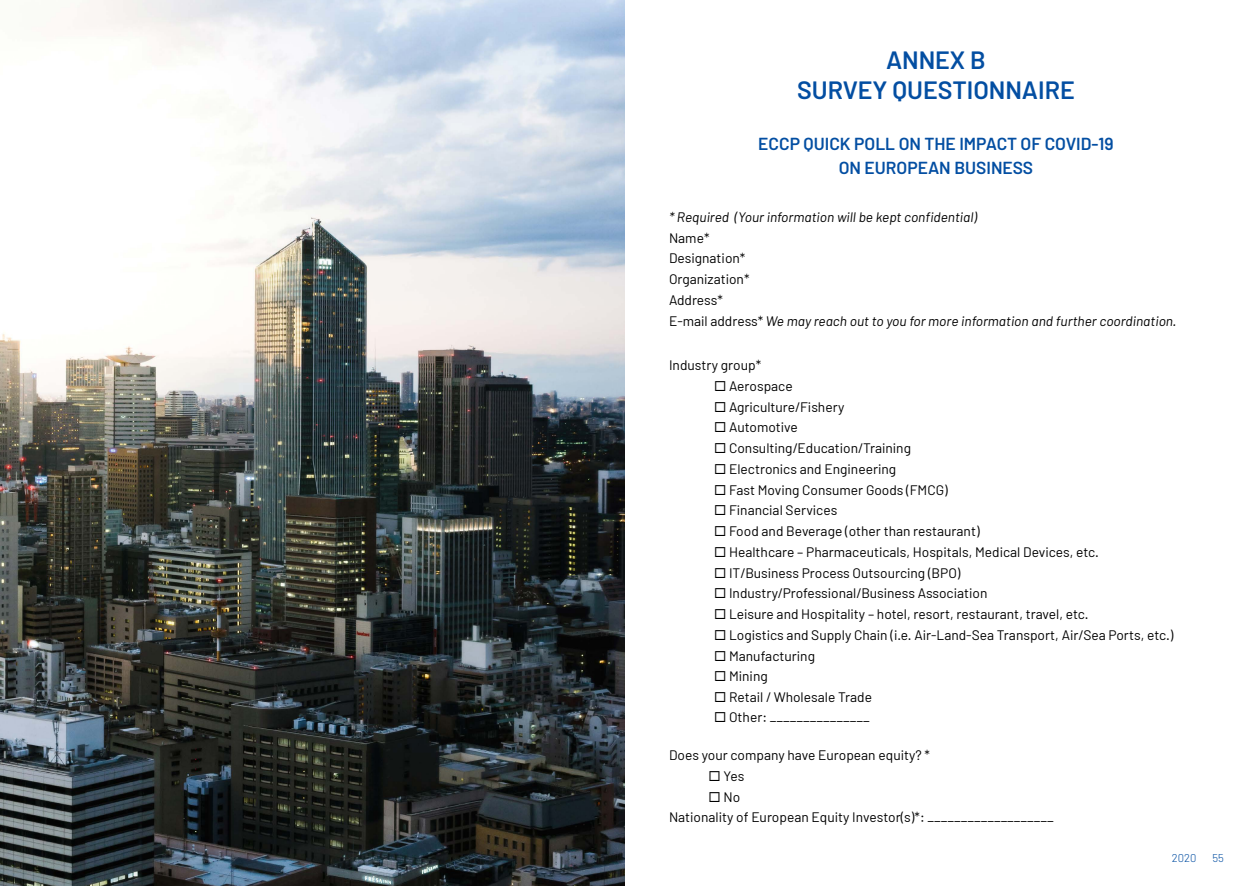
<style>
.page{position:relative;width:1248px;height:886px;background:#fff}
.page>*{position:absolute;margin:0;border:0;box-sizing:border-box;transform-origin:0 0}
.t1{font:600 25px/30px "Barlow";color:#034ea2;text-align:center}
.t2{font:600 17.38px/24px "Barlow";color:#034ea2;text-align:center}
.t3{font:13.75px/20.8px "Barlow";color:#000}
.t4{font:italic 13.75px/20.8px "Barlow";color:#000}
.t5{font:300 11.25px "Barlow";color:#034ea2}
.s1{font-style:normal}
</style>
<div class="page">
<img style="left:0;top:0;width:624px;height:886px">
<h1 class="t1" style="left:797px;top:45px;width:279px">ANNEX B<br>SURVEY QUESTIONNAIRE</h1>
<p class="t2" style="left:758px;top:132px;width:357px">ECCP QUICK POLL ON THE IMPACT OF COVID-19<br>ON EUROPEAN BUSINESS</p>
<p class="t4" style="left:669px;top:206px;width:309px">* Required (Your information will be kept confidential)</p>
<p class="t4" style="left:669px;top:227px;width:509px"><span class="s1">Name*<br>Designation*<br>Organization*<br>Address*<br>E-mail address*</span> We may reach out to you for more information and further coordination.</p>
<p class="t3" style="left:669px;top:354px;width:94px">Industry group*</p>
<p class="t3" style="left:714px;top:375px;width:80px">◻ Aerospace</p>
<p class="t3" style="left:714px;top:396px;width:132px">◻ Agriculture/Fishery</p>
<p class="t3" style="left:714px;top:417px;width:85px">◻ Automotive</p>
<p class="t3" style="left:714px;top:437px;width:198px">◻ Consulting/Education/Training</p>
<p class="t3" style="left:714px;top:458px;width:184px">◻ Electronics and Engineering</p>
<p class="t3" style="left:714px;top:479px;width:235px">◻ Fast Moving Consumer Goods (FMCG)</p>
<p class="t3" style="left:714px;top:500px;width:125px">◻ Financial Services</p>
<p class="t3" style="left:714px;top:520px;width:267px">◻ Food and Beverage (other than restaurant)</p>
<p class="t3" style="left:714px;top:541px;width:386px">◻ Healthcare – Pharmaceuticals, Hospitals, Medical Devices, etc.</p>
<p class="t3" style="left:714px;top:562px;width:248px">◻ IT/Business Process Outsourcing (BPO)</p>
<p class="t3" style="left:714px;top:583px;width:275px">◻ Industry/Professional/Business Association</p>
<p class="t3" style="left:714px;top:603px;width:376px">◻ Leisure and Hospitality – hotel, resort, restaurant, travel, etc.</p>
<p class="t3" style="left:714px;top:624px;width:461px">◻ Logistics and Supply Chain (i.e. Air-Land-Sea Transport, Air/Sea Ports, etc.)</p>
<p class="t3" style="left:714px;top:645px;width:102px">◻ Manufacturing</p>
<p class="t3" style="left:714px;top:666px;width:55px">◻ Mining</p>
<p class="t3" style="left:714px;top:686px;width:159px">◻ Retail / Wholesale Trade</p>
<p class="t3" style="left:714px;top:706px;width:157px">◻ Other: _______________</p>
<p class="t3" style="left:669px;top:744px;width:262px">Does your company have European equity? *</p>
<p class="t3" style="left:708px;top:765px;width:37px">◻ Yes</p>
<p class="t3" style="left:669px;top:786px;width:386px;text-indent:39px">◻ No<br>Nationality of European Equity Investor(s)*: ___________________</p>
<p class="t5" style="left:1171px;top:851px;width:26px">2020</p>
<p class="t5" style="left:1212px;top:851px;width:13px">55</p>
</div>
